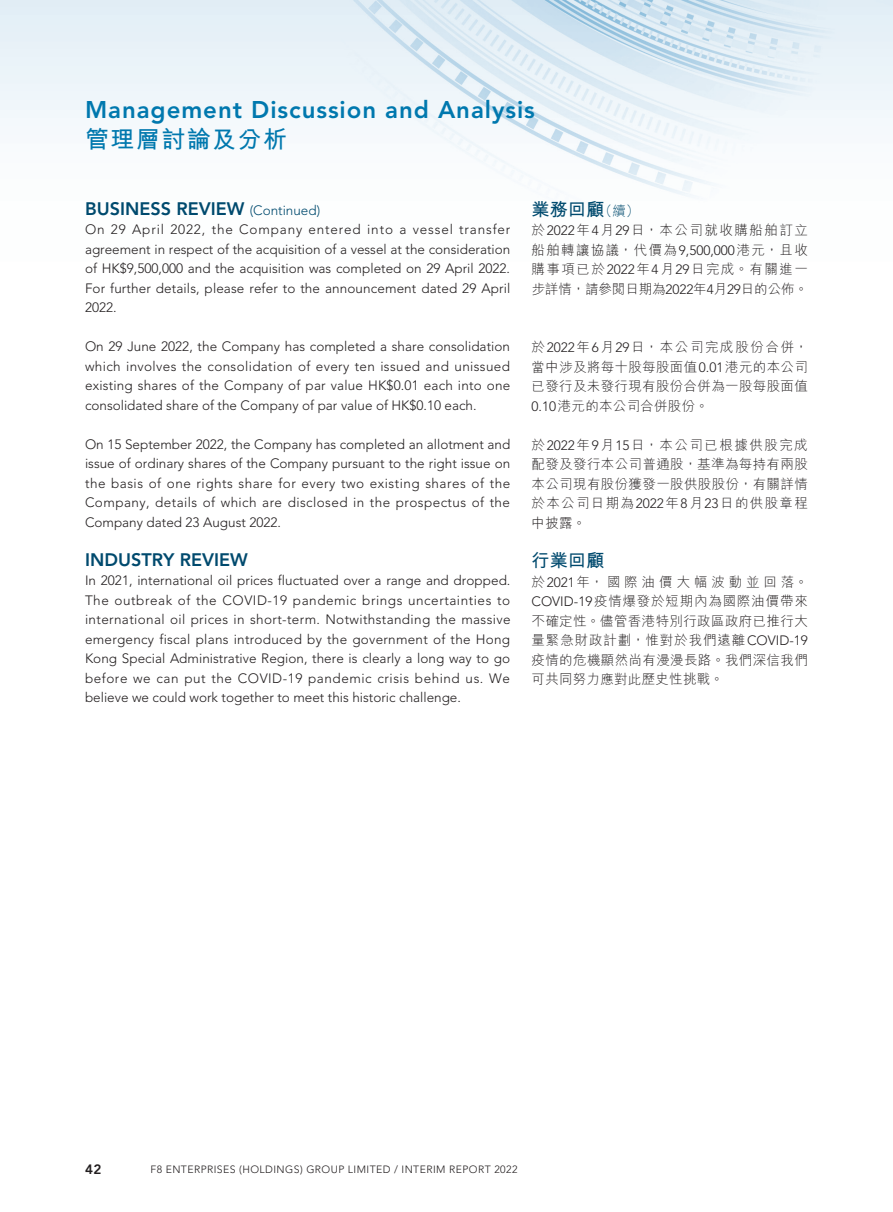
<style>
.page{position:relative;width:893px;height:1212px;background:#fff}
.page>*{position:absolute;margin:0;border:0;box-sizing:border-box;transform-origin:0 0}
.t1{font:800 24px "Avenir LT Std";letter-spacing:.04em;color:#0078ae}
.t2{font:700 24px "M Hei HK";letter-spacing:.06em;color:#0078ae}
._01_H1_E{font:800 18px "Avenir LT Std";color:#004a6e}
._001_H1_C{font:700 18px "M Hei HK";letter-spacing:.02em;color:#004a6e}
._00_txt_E{font:300 13.5px/19.5px "Avenir LT Std";color:#231f20;text-align:justify}
._000_txt_C{font:300 13.5px/19.5px "M Hei HK";letter-spacing:.025em;color:#231f20;text-align:justify}
.t3{font:800 13.5px "Avenir LT Std";color:#231f20}
.t4{font:300 10.5px "Avenir LT Std";letter-spacing:.04em;color:#231f20}
.s1{font-weight:300;font-size:13.5px}
.s2{font-family:"Avenir LT Std"}
</style>
<div class="page">
<img style="left:0;top:0;width:893px;height:198px">
<h1 class="t1" style="left:85px;top:95px;width:451px">Management Discussion and Analysis</h1>
<h1 class="t2" style="left:85px;top:121px;width:204px">管理層討論及分析</h1>
<p class="_01_H1_E" style="left:85px;top:198px;width:237px">BUSINESS REVIEW <span class="s1">(Continued)</span></p>
<p class="_00_txt_E" style="left:85px;top:220px;width:427px">On 29 April 2022, the Company entered into a vessel transfer agreement in respect of the acquisition of a vessel at the consideration of HK$9,500,000 and the acquisition was completed on 29 April 2022.<br>For further details, please refer to the announcement dated 29 April 2022.</p>
<p class="_00_txt_E" style="left:85px;top:337px;width:427px">On 29 June 2022, the Company has completed a share consolidation which involves the consolidation of every ten issued and unissued existing shares of the Company of par value HK$0.01 each into one consolidated share of the Company of par value of HK$0.10 each.</p>
<p class="_00_txt_E" style="left:85px;top:434px;width:427px">On 15 September 2022, the Company has completed an allotment and issue of ordinary shares of the Company pursuant to the right issue on the basis of one rights share for every two existing shares of the Company, details of which are disclosed in the prospectus of the Company dated 23 August 2022.</p>
<p class="_01_H1_E" style="left:85px;top:549px;width:164px">INDUSTRY REVIEW</p>
<p class="_00_txt_E" style="left:85px;top:571px;width:427px">In 2021, international oil prices fluctuated over a range and dropped.<br>The outbreak of the COVID-19 pandemic brings uncertainties to international oil prices in short-term. Notwithstanding the massive emergency fiscal plans introduced by the government of the Hong Kong Special Administrative Region, there is clearly a long way to go before we can put the COVID-19 pandemic crisis behind us. We believe we could work together to meet this historic challenge.</p>
<p class="_001_H1_C" style="left:531px;top:196px;width:109px">業務回顧<span class="s1">（續）</span></p>
<p class="_000_txt_C" style="left:531px;top:221px;width:278px">於<span class="s2">2022</span>年<span class="s2">4</span>月<span class="s2">29</span>日，本公司就收購船舶訂立船舶轉讓協議，代價為<span class="s2">9,500,000</span>港元，且收購事項已於<span class="s2">2022</span>年<span class="s2">4</span>月<span class="s2">29</span>日完成。有關進一步詳情，請參閱日期為<span class="s2">2022</span>年<span class="s2">4</span>月<span class="s2">29</span>日的公佈。</p>
<p class="_000_txt_C" style="left:531px;top:338px;width:278px">於<span class="s2">2022</span>年<span class="s2">6</span>月<span class="s2">29</span>日，本公司完成股份合併，當中涉及將每十股每股面值<span class="s2">0.01</span>港元的本公司已發行及未發行現有股份合併為一股每股面值<span class="s2">0.10</span>港元的本公司合併股份。</p>
<p class="_000_txt_C" style="left:531px;top:435px;width:278px">於<span class="s2">2022</span>年<span class="s2">9</span>月<span class="s2">15</span>日，本公司已根據供股完成配發及發行本公司普通股，基準為每持有兩股本公司現有股份獲發一股供股股份，有關詳情於本公司日期為<span class="s2">2022</span>年<span class="s2">8</span>月<span class="s2">23</span>日的供股章程中披露。</p>
<p class="_001_H1_C" style="left:531px;top:547px;width:75px">行業回顧</p>
<p class="_000_txt_C" style="left:531px;top:572px;width:278px">於<span class="s2">2021</span>年，國際油價大幅波動並回落。<span class="s2">COVID-19</span>疫情爆發於短期內為國際油價帶來不確定性。儘管香港特別行政區政府已推行大量緊急財政計劃，惟對於我們遠離<span class="s2">COVID-19</span>疫情的危機顯然尚有漫漫長路。我們深信我們可共同努力應對此歷史性挑戰。</p>
<p class="t3" style="left:85px;top:1161px;width:18px">42</p>
<p class="t4" style="left:150px;top:1163px;width:368px">F8 ENTERPRISES (HOLDINGS) GROUP LIMITED / INTERIM REPORT 2022</p>
</div>
